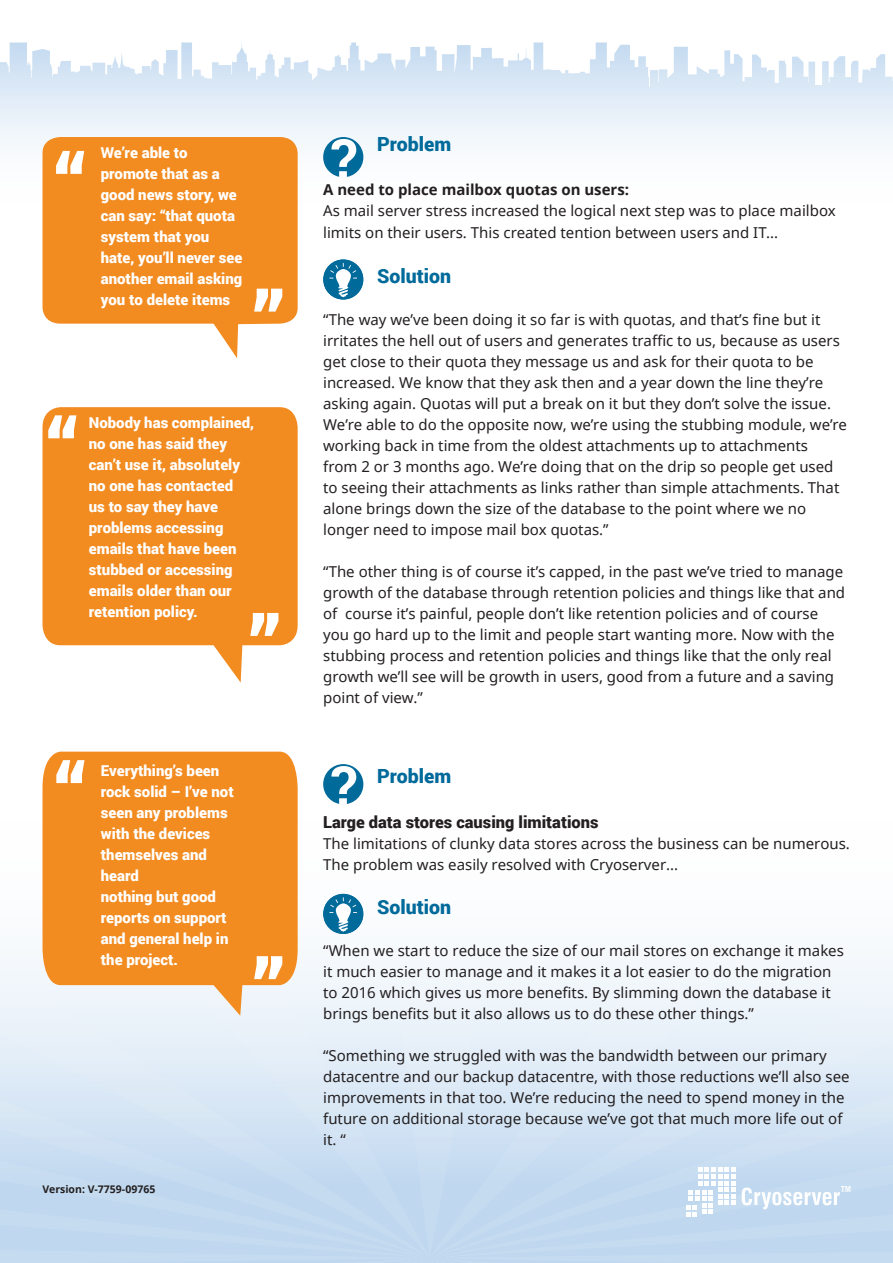
<style>
.page{position:relative;width:893px;height:1263px;background:#fff}
.page>*{position:absolute;margin:0;border:0;box-sizing:border-box;transform-origin:0 0}
.t1{font:900 19.5px "Roboto";color:#006a9b}
.Body{font:900 16.5px "Roboto";color:#231f20}
.Body-2{font:15px/21px "Noto Sans";color:#231f20}
.Body-3{font:900 15px/21px "Roboto";color:#fff}
.Speech_Bubble{font:900 15px/21px "Roboto";color:#fff}
.Body-4{font:700 15px "Noto Sans";color:#231f20}
.t2{font:700 10.5px "Noto Sans";color:#231f20}
</style>
<div class="page">
<div style="left:430px;top:919px;width:346px;height:339px;background:#f5f8fc"></div>
<div style="left:0;top:945px;width:430px;height:313px;background:#f2f7fc"></div>
<div style="left:776px;top:961px;width:117px;height:41px;background:#f1f7fb"></div>
<svg style="left:528px;top:1002px;width:365px;height:160px;fill:#deeaf6"></svg>
<svg style="left:360px;top:773px;width:168px;height:389px"></svg>
<svg style="left:385px;top:910px;width:106px;height:252px"></svg>
<svg style="left:0;top:998px;width:430px;height:164px;fill:#dde9f6"></svg>
<div style="left:0;top:1162px;width:893px;height:101px;background:#c2d9f0"></div>
<svg style="left:0;top:43px;width:893px;height:211px"></svg>
<svg style="left:43px;top:137px;width:255px;height:221px;fill:#f28b20"></svg>
<div style="left:323px;top:259px;width:40px;height:41px;background:#006a9b;border-radius:50%"></div>
<svg style="left:329px;top:263px;width:28px;height:34px"></svg>
<div style="left:323px;top:894px;width:40px;height:40px;background:#006a9b;border-radius:50%"></div>
<svg style="left:329px;top:897px;width:28px;height:35px"></svg>
<div style="left:323px;top:764px;width:40px;height:40px;background:#006a9b;border-radius:50%"></div>
<svg style="left:331px;top:766px;width:25px;height:39px"></svg>
<svg style="left:56px;top:151px;width:28px;height:23px"></svg>
<svg style="left:254px;top:289px;width:28px;height:23px"></svg>
<svg style="left:43px;top:752px;width:255px;height:264px;background:#f1973a"></svg>
<svg style="left:56px;top:760px;width:29px;height:23px"></svg>
<svg style="left:254px;top:956px;width:28px;height:23px"></svg>
<svg style="left:43px;top:407px;width:255px;height:275px;background:#f39a3e"></svg>
<svg style="left:48px;top:415px;width:28px;height:23px"></svg>
<svg style="left:250px;top:613px;width:28px;height:23px"></svg>
<div style="left:323px;top:137px;width:40px;height:40px;background:#006a9b;border-radius:50%"></div>
<svg style="left:331px;top:139px;width:25px;height:39px"></svg>
<p class="Body-3" style="left:101px;top:142px;width:143px">We’re able to promote that as a good news story, we can say: “that quota system that you hate, you’ll never see another email asking you to delete items</p>
<p class="Body-3" style="left:89px;top:412px;width:167px">Nobody has complained, no one has said they can’t use it, absolutely no one has contacted<br>us to say they have problems accessing emails that have been stubbed or accessing emails older than our retention policy.</p>
<p class="Speech_Bubble" style="left:101px;top:759px;width:134px">Everything’s been rock solid – I’ve not seen any problems with the devices themselves and heard</p>
<p class="Speech_Bubble" style="left:101px;top:885px;width:129px">nothing but good reports on support and general help in the project.</p>
<p class="t2" style="left:43px;top:1182px;width:114px">Version: V-7759-09765</p>
<p class="t1" style="left:377px;top:130px;width:76px">Problem</p>
<p class="Body-4" style="left:323px;top:179px;width:307px">A need to place mailbox quotas on users:</p>
<p class="Body-2" style="left:323px;top:199px;width:514px;line-height:22.5px">As mail server stress increased the logical next step was to place mailbox limits on their users. This created tention between users and IT...</p>
<p class="t1" style="left:377px;top:262px;width:75px">Solution</p>
<p class="Body-2" style="left:323px;top:309px;width:525px">“The way we’ve been doing it so far is with quotas, and that’s fine but it irritates the hell out of users and generates traffic to us, because as users get close to their quota they message us and ask for their quota to be increased. We know that they ask then and a year down the line they’re asking again. Quotas will put a break on it but they don’t solve the issue.<br>We’re able to do the opposite now, we’re using the stubbing module, we’re working back in time from the oldest attachments up to attachments<br>from 2 or 3 months ago. We’re doing that on the drip so people get used to seeing their attachments as links rather than simple attachments. That alone brings down the size of the database to the point where we no longer need to impose mail box quotas.”</p>
<p class="Body-2" style="left:323px;top:561px;width:523px">“The other thing is of course it’s capped, in the past we’ve tried to manage growth of the database through retention policies and things like that and of course it’s painful, people don’t like retention policies and of course you go hard up to the limit and people start wanting more. Now with the stubbing process and retention policies and things like that the only real growth we’ll see will be growth in users, good from a future and a saving point of view.”</p>
<p class="t1" style="left:377px;top:762px;width:76px">Problem</p>
<p class="Body" style="left:323px;top:811px;width:277px">Large data stores causing limitations</p>
<p class="Body-2" style="left:323px;top:833px;width:528px">The limitations of clunky data stores across the business can be numerous.<br>The problem was easily resolved with Cryoserver...</p>
<p class="t1" style="left:377px;top:893px;width:75px">Solution</p>
<p class="Body-2" style="left:323px;top:939px;width:522px">“When we start to reduce the size of our mail stores on exchange it makes it much easier to manage and it makes it a lot easier to do the migration to 2016 which gives us more benefits. By slimming down the database it brings benefits but it also allows us to do these other things.”</p>
<p class="Body-2" style="left:323px;top:1044px;width:528px">“Something we struggled with was the bandwidth between our primary datacentre and our backup datacentre, with those reductions we’ll also see improvements in that too. We’re reducing the need to spend money in the future on additional storage because we’ve got that much more life out of it. “</p>
</div>
